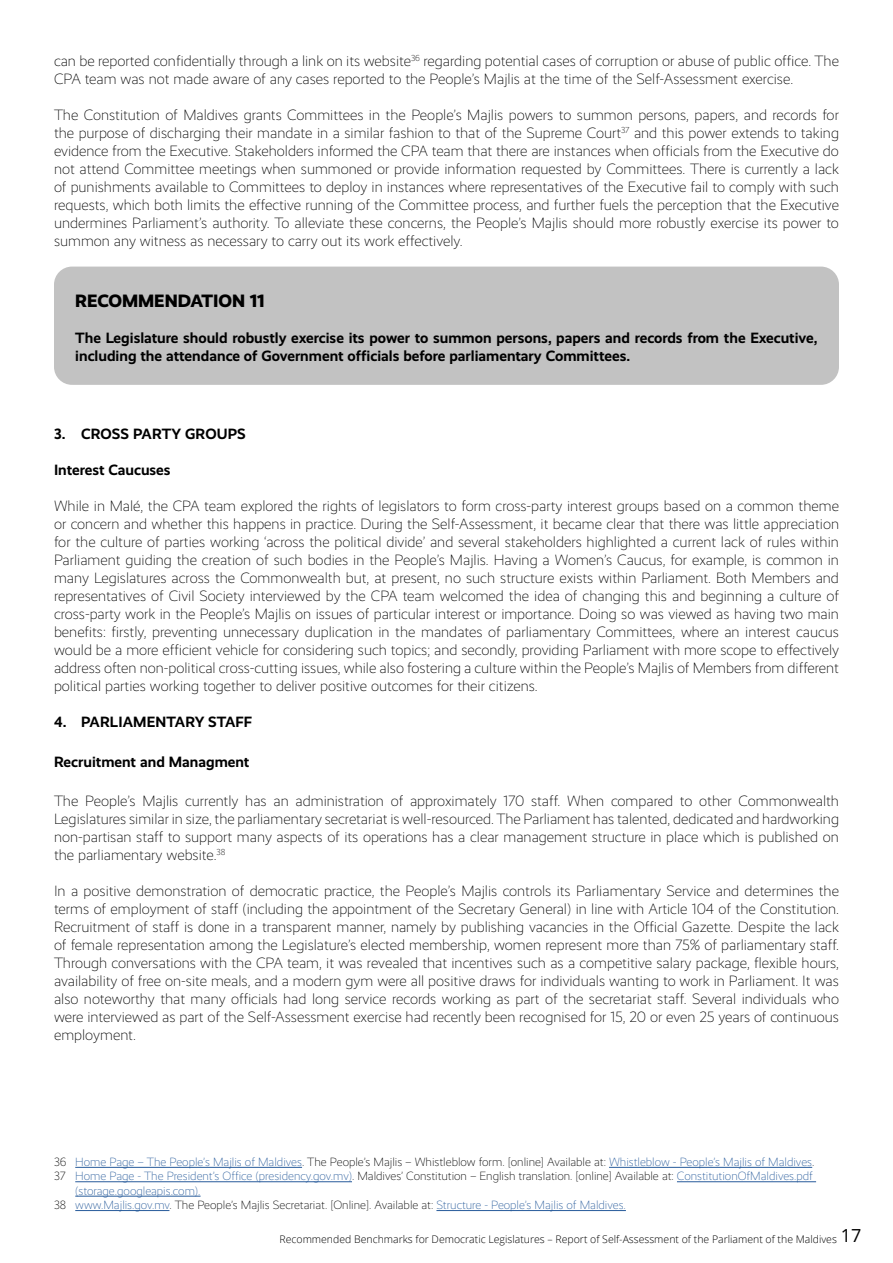
<style>
.page{position:relative;width:893px;height:1263px;background:#fff}
.page>*{position:absolute;margin:0;border:0;box-sizing:border-box;transform-origin:0 0}
.t1{font:800 18px "Realist";color:#000}
.t2{font:300 15px/18px "Realist";color:#000;text-align:justify}
.t3{font:700 15px/18px "Realist";color:#000}
.t4{font:300 12px "Realist";color:#275b9b}
.t5{font:300 12px "Realist";color:#000}
.t6{font:300 10.5px "Open Sans";color:#000}
.s1{color:#000}
.s2{color:#275b9b}
.s3{font-weight:400;font-size:18px}
</style>
<div class="page">
<div style="left:54px;top:267px;width:785px;height:118px;background:#c2c2c2;border-radius:18px"></div>
<hr style="left:75px;top:1167px;width:227px;height:1px;background:#275b9b">
<hr style="left:609px;top:1167px;width:203px;height:1px;background:#275b9b">
<hr style="left:75px;top:1181px;width:277px;height:1px;background:#275b9b">
<hr style="left:677px;top:1181px;width:139px;height:1px;background:#275b9b">
<hr style="left:75px;top:1196px;width:126px;height:1px;background:#275b9b">
<hr style="left:75px;top:1210px;width:94px;height:1px;background:#275b9b">
<hr style="left:436px;top:1210px;width:190px;height:1px;background:#275b9b">
<p class="t2" style="left:54px;top:52px;width:786px">can be reported confidentially through a link on its website<sup>36</sup> regarding potential cases of corruption or abuse of public office. The<br>CPA team was not made aware of any cases reported to the People’s Majlis at the time of the Self-Assessment exercise.</p>
<p class="t2" style="left:54px;top:106px;width:786px">The Constitution of Maldives grants Committees in the People’s Majlis powers to summon persons, papers, and records for the purpose of discharging their mandate in a similar fashion to that of the Supreme Court<sup>37</sup> and this power extends to taking evidence from the Executive. Stakeholders informed the CPA team that there are instances when officials from the Executive do not attend Committee meetings when summoned or provide information requested by Committees. There is currently a lack of punishments available to Committees to deploy in instances where representatives of the Executive fail to comply with such requests, which both limits the effective running of the Committee process, and further fuels the perception that the Executive undermines Parliament’s authority. To alleviate these concerns, the People’s Majlis should more robustly exercise its power to summon any witness as necessary to carry out its work effectively.</p>
<p class="t1" style="left:75px;top:291px;width:191px">RECOMMENDATION 11</p>
<p class="t3" style="left:75px;top:329px;width:744px">The Legislature should robustly exercise its power to summon persons, papers and records from the Executive, including the attendance of Government officials before parliamentary Committees.</p>
<p class="t3" style="left:54px;top:425px;width:193px">3. CROSS PARTY GROUPS</p>
<p class="t3" style="left:54px;top:461px;width:118px">Interest Caucuses</p>
<p class="t2" style="left:54px;top:497px;width:787px">While in Malé, the CPA team explored the rights of legislators to form cross-party interest groups based on a common theme or concern and whether this happens in practice. During the Self-Assessment, it became clear that there was little appreciation for the culture of parties working ‘across the political divide’ and several stakeholders highlighted a current lack of rules within Parliament guiding the creation of such bodies in the People’s Majlis. Having a Women’s Caucus, for example, is common in many Legislatures across the Commonwealth but, at present, no such structure exists within Parliament. Both Members and representatives of Civil Society interviewed by the CPA team welcomed the idea of changing this and beginning a culture of cross-party work in the People’s Majlis on issues of particular interest or importance. Doing so was viewed as having two main benefits: firstly, preventing unnecessary duplication in the mandates of parliamentary Committees, where an interest caucus would be a more efficient vehicle for considering such topics; and secondly, providing Parliament with more scope to effectively address often non-political cross-cutting issues, while also fostering a culture within the People’s Majlis of Members from different political parties working together to deliver positive outcomes for their citizens.</p>
<p class="t3" style="left:54px;top:713px;width:200px">4. PARLIAMENTARY STAFF</p>
<p class="t3" style="left:54px;top:752px;width:197px">Recruitment and Managment</p>
<p class="t2" style="left:54px;top:792px;width:786px">The People’s Majlis currently has an administration of approximately 170 staff. When compared to other Commonwealth Legislatures similar in size, the parliamentary secretariat is well-resourced. The Parliament has talented, dedicated and hardworking non-partisan staff to support many aspects of its operations has a clear management structure in place which is published on the parliamentary website.<sup>38</sup></p>
<p class="t2" style="left:54px;top:882px;width:787px">In a positive demonstration of democratic practice, the People’s Majlis controls its Parliamentary Service and determines the terms of employment of staff (including the appointment of the Secretary General) in line with Article 104 of the Constitution.<br>Recruitment of staff is done in a transparent manner, namely by publishing vacancies in the Official Gazette. Despite the lack of female representation among the Legislature’s elected membership, women represent more than 75% of parliamentary staff.<br>Through conversations with the CPA team, it was revealed that incentives such as a competitive salary package, flexible hours, availability of free on-site meals, and a modern gym were all positive draws for individuals wanting to work in Parliament. It was also noteworthy that many officials had long service records working as part of the secretariat staff. Several individuals who were interviewed as part of the Self-Assessment exercise had recently been recognised for 15, 20 or even 25 years of continuous employment.</p>
<p class="t4" style="left:54px;top:1155px;width:762px"><span class="s1">36</span> Home Page – The People’s Majlis of Maldives<span class="s1">. The People’s Majlis – Whistleblow form. [online] Available at:</span> Whistleblow - People’s Majlis of Maldives<span class="s1">.</span></p>
<p class="t4" style="left:54px;top:1169px;width:760px"><span class="s1">37</span> Home Page - The President’s Office (presidency.gov.mv)<span class="s1">. Maldives’ Constitution – English translation. [online] Available at:</span> ConstitutionOfMaldives.pdf</p>
<p class="t4" style="left:75px;top:1184px;width:127px">(storage.googleapis.com).</p>
<p class="t5" style="left:54px;top:1198px;width:573px">38 <span class="s2">www.Majlis.gov.mv</span>. The People’s Majlis Secretariat. [Online]. Available at: <span class="s2">Structure - People’s Majlis of Maldives.</span></p>
<p class="t6" style="left:279px;top:1232px;width:583px">Recommended Benchmarks for Democratic Legislatures – Report of Self-Assessment of the Parliament of the Maldives <span class="s3">17</span></p>
</div>
